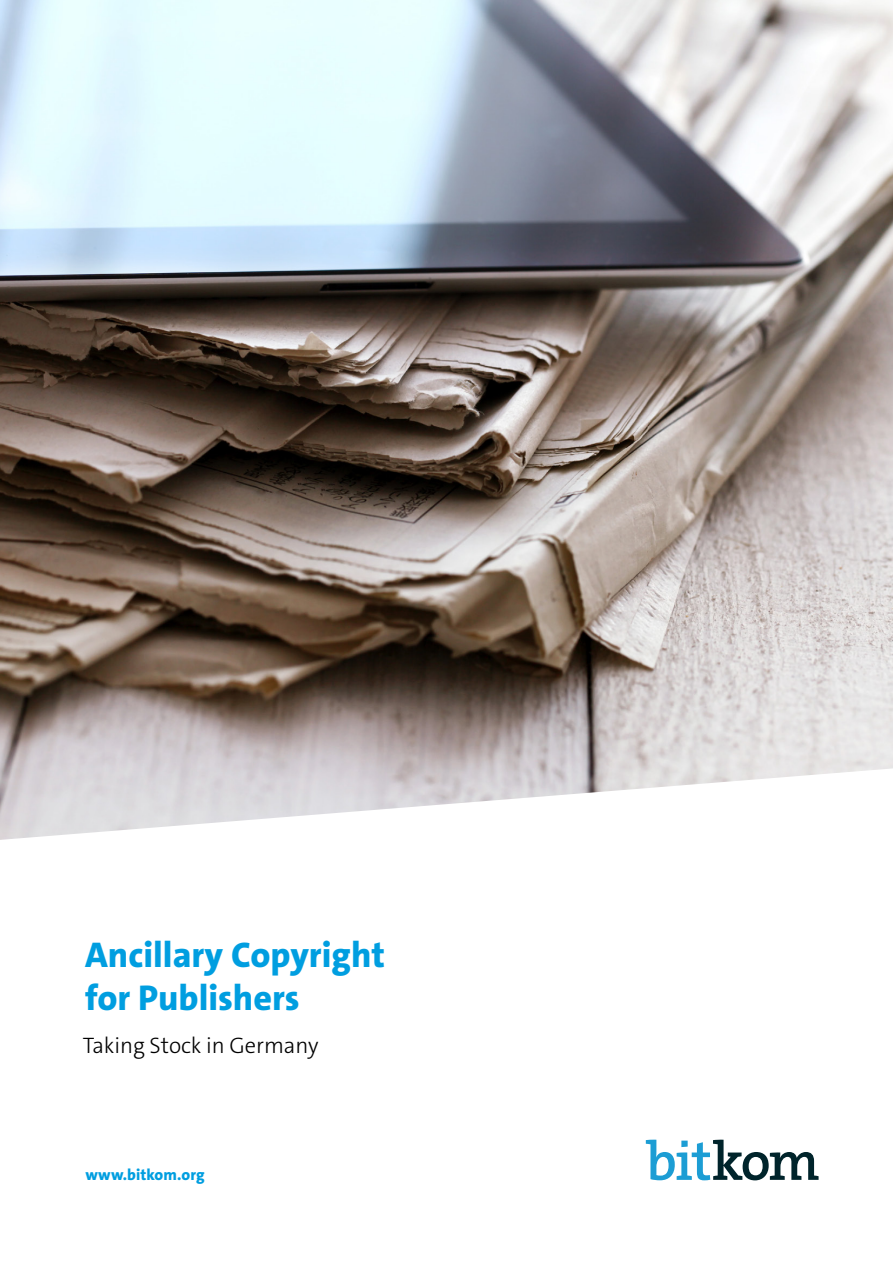
<style>
.page{position:relative;width:893px;height:1263px;background:#fff}
.page>*{position:absolute;margin:0;border:0;box-sizing:border-box;transform-origin:0 0}
.Überschrift_Cover{font:800 36px/42.5px "The Sans C4 s";color:#009ee0}
.Unterzeile_Cover{font:300 22.5px "The Sans C4 s";letter-spacing:-.005em;color:#000}
.t1{font:800 15.75px "The Sans C4 s";letter-spacing:.005em;color:#009ee0}
</style>
<div class="page">
<img style="left:0;top:0;width:893px;height:840px">
<svg style="left:646px;top:1140px;width:173px;height:40px"></svg>
<h1 class="Überschrift_Cover" style="left:85px;top:934px;width:301px">Ancillary Copyright for Publishers</h1>
<h2 class="Unterzeile_Cover" style="left:83px;top:1030px;width:237px">Taking Stock in Germany</h2>
<p class="t1" style="left:85px;top:1164px;width:121px">www.bitkom.org</p>
</div>
